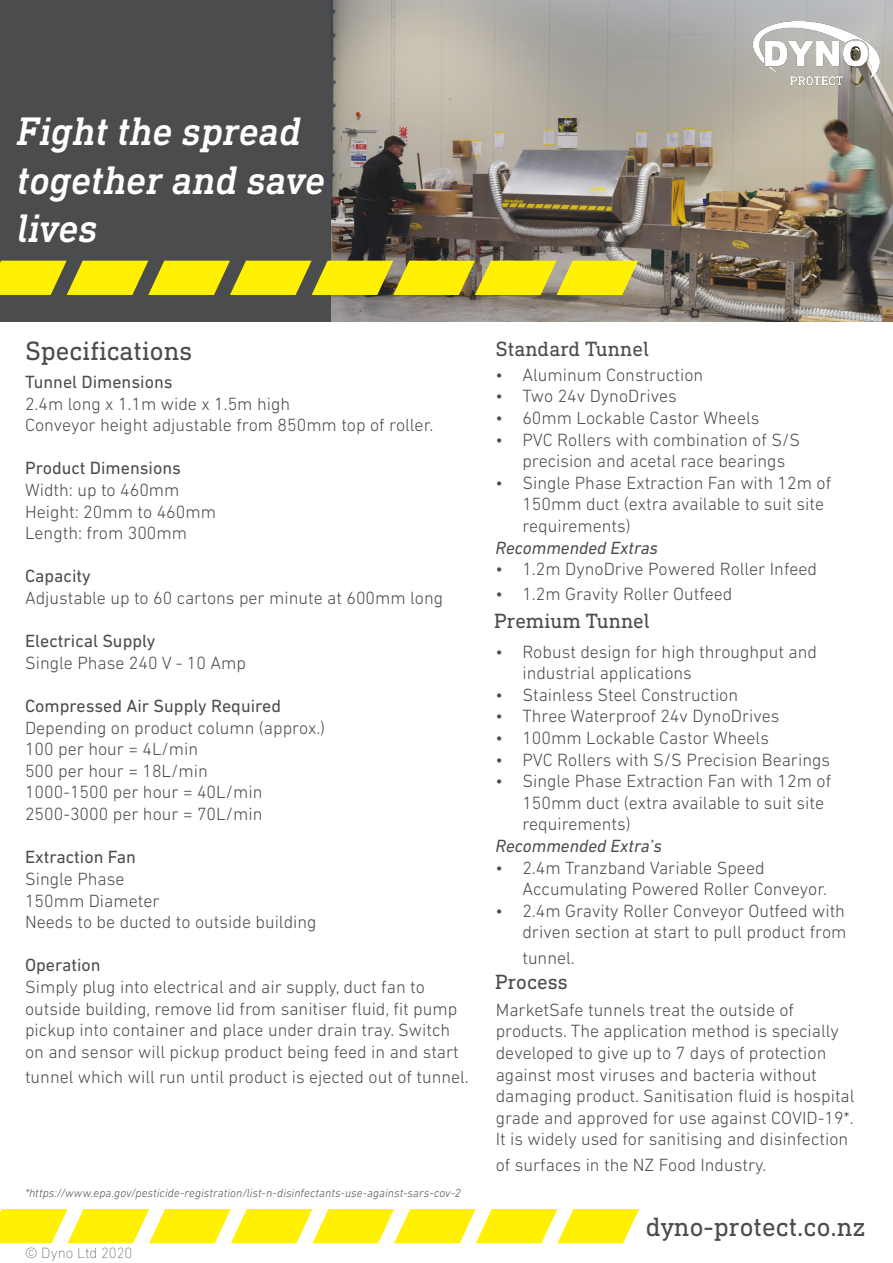
<style>
.page{position:relative;width:893px;height:1263px;background:#fff}
.page>*{position:absolute;margin:0;border:0;box-sizing:border-box;transform-origin:0 0}
.t1{font:italic 500 40.5px/48.6px "DIN Next Slab Pro";color:#fff}
.t2{font:27px "DIN Next Slab Pro";color:#4b4c4d}
.t3{font:21px "DIN Next Slab Pro";color:#4b4c4d}
.t4{font:300 18px/21.6px "DIN Next LT Pro";color:#4b4c4d}
.t5{font:18px "DIN Next LT Pro";color:#4b4c4d}
.t6{font:italic 18px "DIN Next LT Pro";color:#4b4c4d}
.Bullet_List{font:200 15px "DIN Next LT Pro";letter-spacing:-.005em;color:#4b4c4d}
.Bullet_List-2{font:italic 300 12px "DIN Next LT Pro";letter-spacing:.005em;color:#4b4c4d}
</style>
<div class="page">
<div style="left:0;top:0;width:893px;height:321px;background:#4b4c4d"></div>
<img style="left:332px;top:0;width:561px;height:321px">
<svg style="left:0;top:261px;width:638px;height:34px"></svg>
<svg style="left:0;top:1209px;width:639px;height:34px"></svg>
<img style="left:752px;top:22px;width:128px;height:64px">
<p class="t1" style="left:17px;top:107px;width:309px">Fight the spread together and save lives</p>
<p class="t2" style="left:25px;top:336px;width:169px">Specifications</p>
<p class="t3" style="left:495px;top:337px;width:155px">Standard Tunnel</p>
<p class="t5" style="left:25px;top:371px;width:149px">Tunnel Dimensions</p>
<p class="t4" style="left:25px;top:392px;width:267px">2.4m long x 1.1m wide x 1.5m high</p>
<p class="t4" style="left:25px;top:414px;width:410px">Conveyor height adjustable from 850mm top of roller.</p>
<p class="t5" style="left:25px;top:458px;width:157px">Product Dimensions</p>
<p class="t4" style="left:25px;top:479px;width:156px">Width: up to 460mm</p>
<p class="t4" style="left:25px;top:500px;width:192px">Height: 20mm to 460mm</p>
<p class="t4" style="left:25px;top:522px;width:164px">Length: from 300mm</p>
<p class="t5" style="left:25px;top:566px;width:67px">Capacity</p>
<p class="t4" style="left:25px;top:587px;width:420px">Adjustable up to 60 cartons per minute at 600mm long</p>
<p class="t5" style="left:25px;top:631px;width:132px">Electrical Supply</p>
<p class="t4" style="left:25px;top:652px;width:222px">Single Phase 240 V - 10 Amp</p>
<p class="t5" style="left:25px;top:695px;width:258px">Compressed Air Supply Required</p>
<p class="t4" style="left:25px;top:716px;width:302px">Depending on product column (approx.)</p>
<p class="t4" style="left:25px;top:738px;width:175px">100 per hour = 4L/min</p>
<p class="t4" style="left:25px;top:760px;width:184px">500 per hour = 18L/min</p>
<p class="t4" style="left:25px;top:781px;width:239px">1000-1500 per hour = 40L/min</p>
<p class="t4" style="left:25px;top:803px;width:239px">2500-3000 per hour = 70L/min</p>
<p class="t5" style="left:25px;top:847px;width:113px">Extraction Fan</p>
<p class="t4" style="left:25px;top:868px;width:101px">Single Phase</p>
<p class="t4" style="left:25px;top:889px;width:136px">150mm Diameter</p>
<p class="t4" style="left:25px;top:911px;width:293px">Needs to be ducted to outside building</p>
<p class="t5" style="left:25px;top:955px;width:77px">Operation</p>
<p class="t4" style="left:25px;top:976px;width:435px">Simply plug into electrical and air supply, duct fan to outside building, remove lid from sanitiser fluid, fit pump pickup into container and place under drain tray. Switch on and sensor will pickup product being feed in and start</p>
<p class="t4" style="left:25px;top:1066px;width:445px">tunnel which will run until product is ejected out of tunnel.</p>
<p class="t4" style="left:495px;top:364px;width:209px">• Aluminum Construction</p>
<p class="t4" style="left:495px;top:385px;width:183px">• Two 24v DynoDrives</p>
<p class="t4" style="left:495px;top:407px;width:266px">• 60mm Lockable Castor Wheels</p>
<p class="t4" style="left:522px;top:428px;width:279px;text-indent:-27px">• PVC Rollers with combination of S/S precision and acetal race bearings</p>
<p class="t4" style="left:522px;top:472px;width:310px;text-indent:-27px">• Single Phase Extraction Fan with 12m of<br>150mm duct (extra available to suit site requirements)</p>
<p class="t6" style="left:495px;top:537px;width:164px">Recommended Extras</p>
<p class="t4" style="left:495px;top:558px;width:323px">• 1.2m DynoDrive Powered Roller Infeed</p>
<p class="t4" style="left:495px;top:583px;width:239px">• 1.2m Gravity Roller Outfeed</p>
<p class="t3" style="left:494px;top:609px;width:157px">Premium Tunnel</p>
<p class="t4" style="left:522px;top:640px;width:296px;text-indent:-27px">• Robust design for high throughput and industrial applications</p>
<p class="t4" style="left:495px;top:684px;width:244px">• Stainless Steel Construction</p>
<p class="t4" style="left:495px;top:705px;width:286px">• Three Waterproof 24v DynoDrives</p>
<p class="t4" style="left:495px;top:727px;width:275px">• 100mm Lockable Castor Wheels</p>
<p class="t4" style="left:495px;top:748px;width:336px">• PVC Rollers with S/S Precision Bearings</p>
<p class="t4" style="left:522px;top:770px;width:310px;text-indent:-27px">• Single Phase Extraction Fan with 12m of<br>150mm duct (extra available to suit site requirements)</p>
<p class="t6" style="left:495px;top:835px;width:168px">Recommended Extra’s</p>
<p class="t4" style="left:522px;top:856px;width:306px;text-indent:-27px">• 2.4m Tranzband Variable Speed<br>Accumulating Powered Roller Conveyor.</p>
<p class="t4" style="left:495px;top:900px;width:353px;text-align:right">• 2.4m Gravity Roller Conveyor Outfeed with driven section at start to pull product from</p>
<p class="t4" style="left:522px;top:946px;width:54px">tunnel.</p>
<p class="t3" style="left:495px;top:969px;width:74px">Process</p>
<p class="t4" style="left:496px;top:999px;width:300px">MarketSafe tunnels treat the outside of</p>
<p class="t4" style="left:496px;top:1020px;width:360px">products. The application method is specially developed to give up to 7 days of protection against most viruses and bacteria without damaging product. Sanitisation fluid is hospital grade and approved for use against COVID-19*.<br>It is widely used for sanitising and disinfection</p>
<p class="t4" style="left:496px;top:1153px;width:272px">of surfaces in the NZ Food Industry.</p>
<p class="Bullet_List-2" style="left:25px;top:1185px;width:437px">*https://www.epa.gov/pesticide-registration/list-n-disinfectants-use-against-sars-cov-2</p>
<p class="Bullet_List" style="left:25px;top:1244px;width:109px">© Dyno Ltd 2020</p>
<p class="t2" style="left:646px;top:1212px;width:221px">dyno-protect.co.nz</p>
</div>
